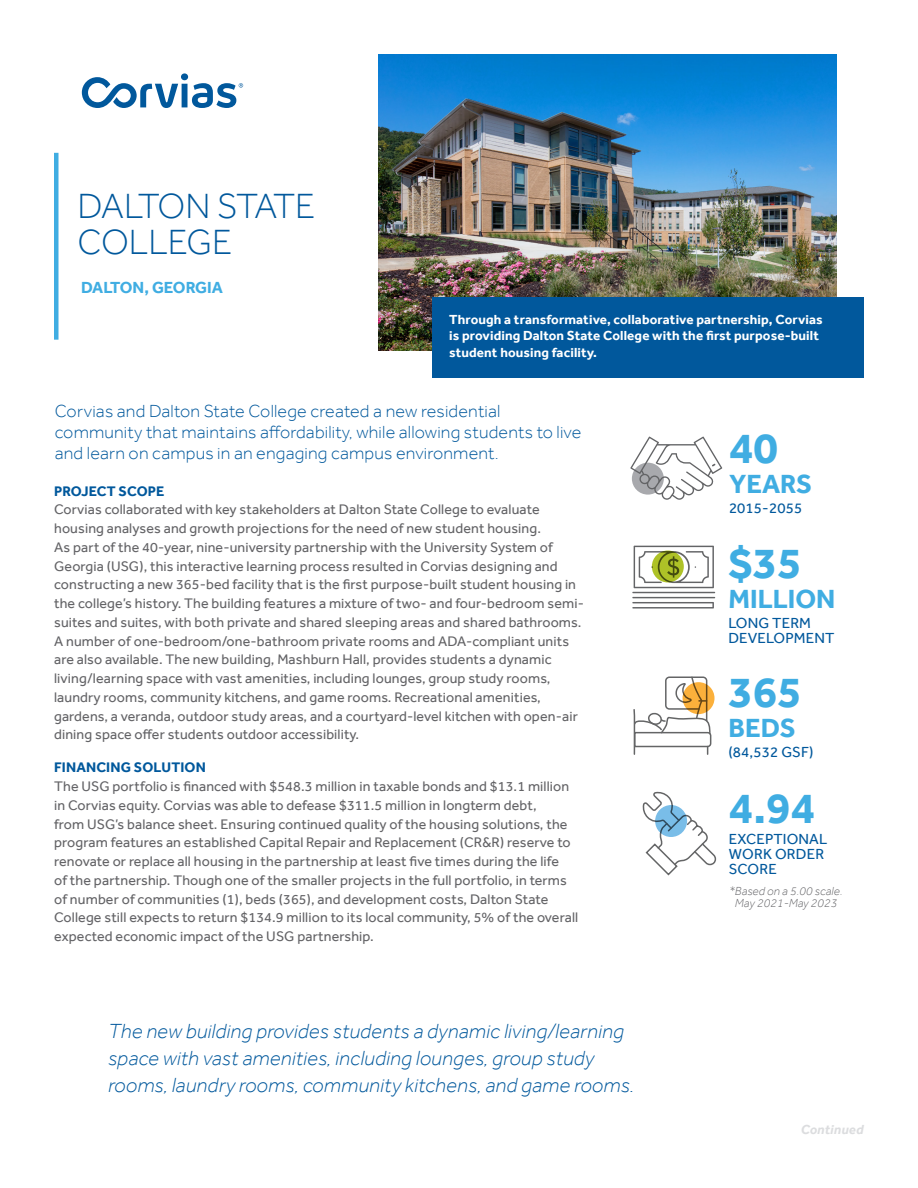
<style>
.page{position:relative;width:918px;height:1188px;background:#fff}
.page>*{position:absolute;margin:0;border:0;box-sizing:border-box;transform-origin:0 0}
._2022_Sidebar_Large{font:700 45px "Effra";color:#40ade2}
._2022_H1{font:300 36px/36px "Effra";letter-spacing:-.015em;color:#01589c}
._2022_Sidebar_Medium{font:700 27px "Effra";color:#40ade2}
._2022_Callout_Box{font:italic 300 21px/27px "Effra";letter-spacing:.01em;color:#01589c}
._2022_Introduction{font:300 18px/21px "Effra";letter-spacing:.01em;color:#01589c}
._2022_Location_Heade{font:700 16.5px "Effra";color:#40ade2}
._2022_Sidebar_Small{font:15px/15px "Effra";letter-spacing:.01em;color:#01589c}
._2022_Body_9_5_12_5{font:14.25px/18.8px "Effra";letter-spacing:.01em;color:#636366}
._2022_Body_9_5_12_5-2{font:700 14.25px "Effra";letter-spacing:.01em;color:#01589c}
._2022_Subhead{font:700 14.25px "Effra";letter-spacing:.01em;color:#01589c}
._2022_Photo_Callout{font:700 13.5px/16.5px "Effra";letter-spacing:.01em;color:#fff}
._2022_Body_9_5_12_5-3{font:italic 700 13.5px "Effra";letter-spacing:.01em;color:#dcdddf}
._2022_Body_9_5_12_5-4{font:italic 300 12px/12px "Effra";letter-spacing:.01em;color:#636366;text-align:center}
</style>
<div class="page">
<svg style="left:633px;top:676px;width:79px;height:79px"></svg>
<img style="left:378px;top:54px;width:459px;height:297px">
<div style="left:432px;top:297px;width:432px;height:81px;background:#01589c"></div>
<hr style="left:54px;top:153px;width:4px;height:187px;background:#40ade2">
<svg style="left:82px;top:73px;width:161px;height:35px"></svg>
<svg style="left:632px;top:602px;width:82px;height:7px"></svg>
<hr style="left:632px;top:597px;width:83px;height:1px;background:#636466">
<hr style="left:632px;top:592px;width:83px;height:1px;background:#636466">
<svg style="left:634px;top:546px;width:80px;height:42px"></svg>
<svg style="left:652px;top:551px;width:32px;height:31px"></svg>
<svg style="left:683px;top:682px;width:32px;height:32px"></svg>
<svg style="left:630px;top:437px;width:92px;height:63px"></svg>
<svg style="left:642px;top:791px;width:75px;height:85px"></svg>
<svg style="left:655px;top:805px;width:32px;height:32px"></svg>
<p class="_2022_H1" style="left:77px;top:188px;width:239px">DALTON STATE<br>COLLEGE</p>
<p class="_2022_Location_Heade" style="left:81px;top:277px;width:144px">DALTON, GEORGIA</p>
<p class="_2022_Photo_Callout" style="left:449px;top:311px;width:375px">Through a transformative, collaborative partnership, Corvias is providing Dalton State College with the first purpose-built student housing facility.</p>
<p class="_2022_Introduction" style="left:55px;top:400px;width:528px">Corvias and Dalton State College created a new residential community that maintains affordability, while allowing students to live and learn on campus in an engaging campus environment.</p>
<p class="_2022_Subhead" style="left:54px;top:482px;width:112px">PROJECT SCOPE</p>
<p class="_2022_Body_9_5_12_5" style="left:54px;top:500px;width:531px">Corvias collaborated with key stakeholders at Dalton State College to evaluate housing analyses and growth projections for the need of new student housing.<br>As part of the 40-year, nine-university partnership with the University System of Georgia (USG), this interactive learning process resulted in Corvias designing and constructing a new 365-bed facility that is the first purpose-built student housing in the college’s history. The building features a mixture of two- and four-bedroom semi&shy;suites and suites, with both private and shared sleeping areas and shared bathrooms.<br>A number of one-bedroom/one-bathroom private rooms and ADA-compliant units are also available. The new building, Mashburn Hall, provides students a dynamic living/learning space with vast amenities, including lounges, group study rooms, laundry rooms, community kitchens, and game rooms. Recreational amenities, gardens, a veranda, outdoor study areas, and a courtyard-level kitchen with open-air dining space offer students outdoor accessibility.</p>
<p class="_2022_Body_9_5_12_5-2" style="left:54px;top:759px;width:153px">FINANCING SOLUTION</p>
<p class="_2022_Body_9_5_12_5" style="left:54px;top:777px;width:526px">The USG portfolio is financed with $548.3 million in taxable bonds and $13.1 million in Corvias equity. Corvias was able to defease $311.5 million in longterm debt,<br>from USG’s balance sheet. Ensuring continued quality of the housing solutions, the program features an established Capital Repair and Replacement (CR&amp;R) reserve to renovate or replace all housing in the partnership at least five times during the life<br>of the partnership. Though one of the smaller projects in the full portfolio, in terms of number of communities (1), beds (365), and development costs, Dalton State College still expects to return $134.9 million to its local community, 5% of the overall expected economic impact of the USG partnership.</p>
<p class="_2022_Callout_Box" style="left:108px;top:1018px;width:528px">The new building provides students a dynamic living/learning space with vast amenities, including lounges, group study rooms, laundry rooms, community kitchens, and game rooms.</p>
<p class="_2022_Sidebar_Large" style="left:729px;top:421px;width:51px">40</p>
<p class="_2022_Sidebar_Medium" style="left:729px;top:467px;width:85px">YEARS</p>
<p class="_2022_Sidebar_Small" style="left:729px;top:500px;width:75px">2015-2055</p>
<p class="_2022_Sidebar_Large" style="left:728px;top:536px;width:75px">$35</p>
<p class="_2022_Sidebar_Medium" style="left:728px;top:582px;width:109px">MILLION</p>
<p class="_2022_Sidebar_Small" style="left:728px;top:615px;width:108px">LONG TERM<br>DEVELOPMENT</p>
<p class="_2022_Sidebar_Large" style="left:728px;top:665px;width:75px">365</p>
<p class="_2022_Sidebar_Medium" style="left:728px;top:712px;width:69px">BEDS</p>
<p class="_2022_Sidebar_Small" style="left:728px;top:745px;width:87px">(84,532 GSF)</p>
<p class="_2022_Sidebar_Large" style="left:729px;top:782px;width:88px">4.94</p>
<p class="_2022_Sidebar_Small" style="left:729px;top:831px;width:100px">EXCEPTIONAL<br>WORK ORDER<br>SCORE</p>
<p class="_2022_Body_9_5_12_5-4" style="left:729px;top:885px;width:115px">*Based on a 5.00 scale.<br>May 2021-May 2023</p>
<p class="_2022_Body_9_5_12_5-3" style="left:801px;top:1121px;width:64px">Continued</p>
</div>
